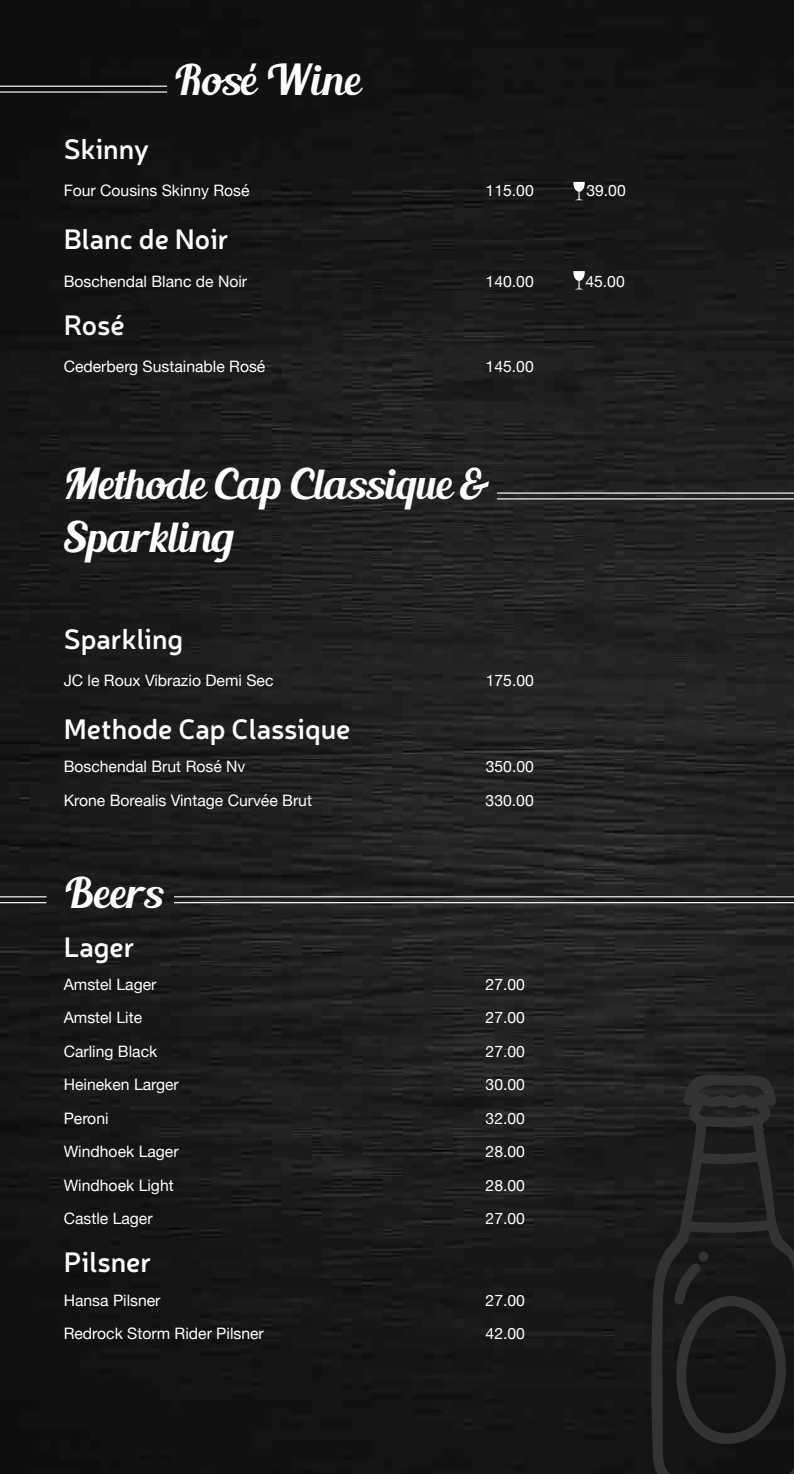
<style>
.page{position:relative;width:794px;height:1474px;background:#fff}
.page>*{position:absolute;margin:0;border:0;box-sizing:border-box;transform-origin:0 0}
.t1{font:42px/52.5px "Blenda Script";color:#fff}
.t2{font:600 28px "Neris";color:#fff}
.t3{font:15.75px "Helvetica Neue";color:#fff}
</style>
<div class="page">
<img style="left:0;top:0;width:794px;height:1473px">
<svg style="left:650px;top:1072px;width:144px;height:401px;background:#212121"></svg>
<svg style="left:658px;top:1251px;width:136px;height:202px;background:#1b1b1b"></svg>
<hr style="left:0;top:86px;width:167px;height:1px;background:#fff">
<hr style="left:0;top:91px;width:167px;height:2px;background:#fff">
<hr style="left:497px;top:492px;width:297px;height:1px;background:#fff">
<hr style="left:497px;top:498px;width:297px;height:1px;background:#fff">
<hr style="left:0;top:896px;width:47px;height:1px;background:#fff">
<hr style="left:0;top:902px;width:47px;height:1px;background:#fff">
<hr style="left:174px;top:896px;width:620px;height:1px;background:#fff">
<hr style="left:174px;top:902px;width:620px;height:1px;background:#fff">
<svg style="left:573px;top:182px;width:12px;height:18px"></svg>
<svg style="left:573px;top:271px;width:12px;height:18px"></svg>
<h1 class="t1" style="left:174px;top:57px;width:187px">Rosé Wine</h1>
<h2 class="t2" style="left:64px;top:130px;width:87px">Skinny</h2>
<p class="t3" style="left:64px;top:179px;width:187px">Four Cousins Skinny Rosé</p>
<p class="t3" style="left:485px;top:179px;width:50px">115.00</p>
<p class="t3" style="left:586px;top:179px;width:41px">39.00</p>
<h2 class="t2" style="left:64px;top:220px;width:167px">Blanc de Noir</h2>
<p class="t3" style="left:64px;top:269px;width:185px">Boschendal Blanc de Noir</p>
<p class="t3" style="left:485px;top:269px;width:50px">140.00</p>
<p class="t3" style="left:585px;top:269px;width:41px">45.00</p>
<h2 class="t2" style="left:64px;top:305px;width:63px">Rosé</h2>
<p class="t3" style="left:64px;top:355px;width:203px">Cederberg Sustainable Rosé</p>
<p class="t3" style="left:485px;top:355px;width:50px">145.00</p>
<h1 class="t1" style="left:64px;top:461px;width:426px">Methode Cap Classique &amp;<br>Sparkling</h1>
<h2 class="t2" style="left:64px;top:619px;width:121px">Sparkling</h2>
<p class="t3" style="left:64px;top:669px;width:211px">JC le Roux Vibrazio Demi Sec</p>
<p class="t3" style="left:486px;top:669px;width:50px">175.00</p>
<h2 class="t2" style="left:64px;top:709px;width:288px">Methode Cap Classique</h2>
<p class="t3" style="left:64px;top:755px;width:183px">Boschendal Brut Rosé Nv</p>
<p class="t3" style="left:486px;top:755px;width:50px">350.00</p>
<p class="t3" style="left:64px;top:788px;width:250px">Krone Borealis Vintage Curvée Brut</p>
<p class="t3" style="left:485px;top:788px;width:50px">330.00</p>
<h1 class="t1" style="left:64px;top:870px;width:100px">Beers</h1>
<h2 class="t2" style="left:64px;top:927px;width:73px">Lager</h2>
<p class="t3" style="left:64px;top:973px;width:94px">Amstel Lager</p>
<p class="t3" style="left:485px;top:973px;width:41px">27.00</p>
<p class="t3" style="left:64px;top:1006px;width:80px">Amstel Lite</p>
<p class="t3" style="left:485px;top:1006px;width:41px">27.00</p>
<p class="t3" style="left:64px;top:1039px;width:95px">Carling Black</p>
<p class="t3" style="left:485px;top:1039px;width:41px">27.00</p>
<p class="t3" style="left:64px;top:1073px;width:117px">Heineken Larger</p>
<p class="t3" style="left:485px;top:1073px;width:41px">30.00</p>
<p class="t3" style="left:64px;top:1106px;width:46px">Peroni</p>
<p class="t3" style="left:485px;top:1106px;width:41px">32.00</p>
<p class="t3" style="left:64px;top:1140px;width:116px">Windhoek Lager</p>
<p class="t3" style="left:485px;top:1140px;width:41px">28.00</p>
<p class="t3" style="left:64px;top:1173px;width:111px">Windhoek Light</p>
<p class="t3" style="left:485px;top:1173px;width:41px">28.00</p>
<p class="t3" style="left:64px;top:1207px;width:90px">Castle Lager</p>
<p class="t3" style="left:485px;top:1207px;width:41px">27.00</p>
<h2 class="t2" style="left:64px;top:1243px;width:89px">Pilsner</h2>
<p class="t3" style="left:64px;top:1288px;width:98px">Hansa Pilsner</p>
<p class="t3" style="left:485px;top:1288px;width:41px">27.00</p>
<p class="t3" style="left:64px;top:1322px;width:202px">Redrock Storm Rider Pilsner</p>
<p class="t3" style="left:485px;top:1322px;width:41px">42.00</p>
</div>
